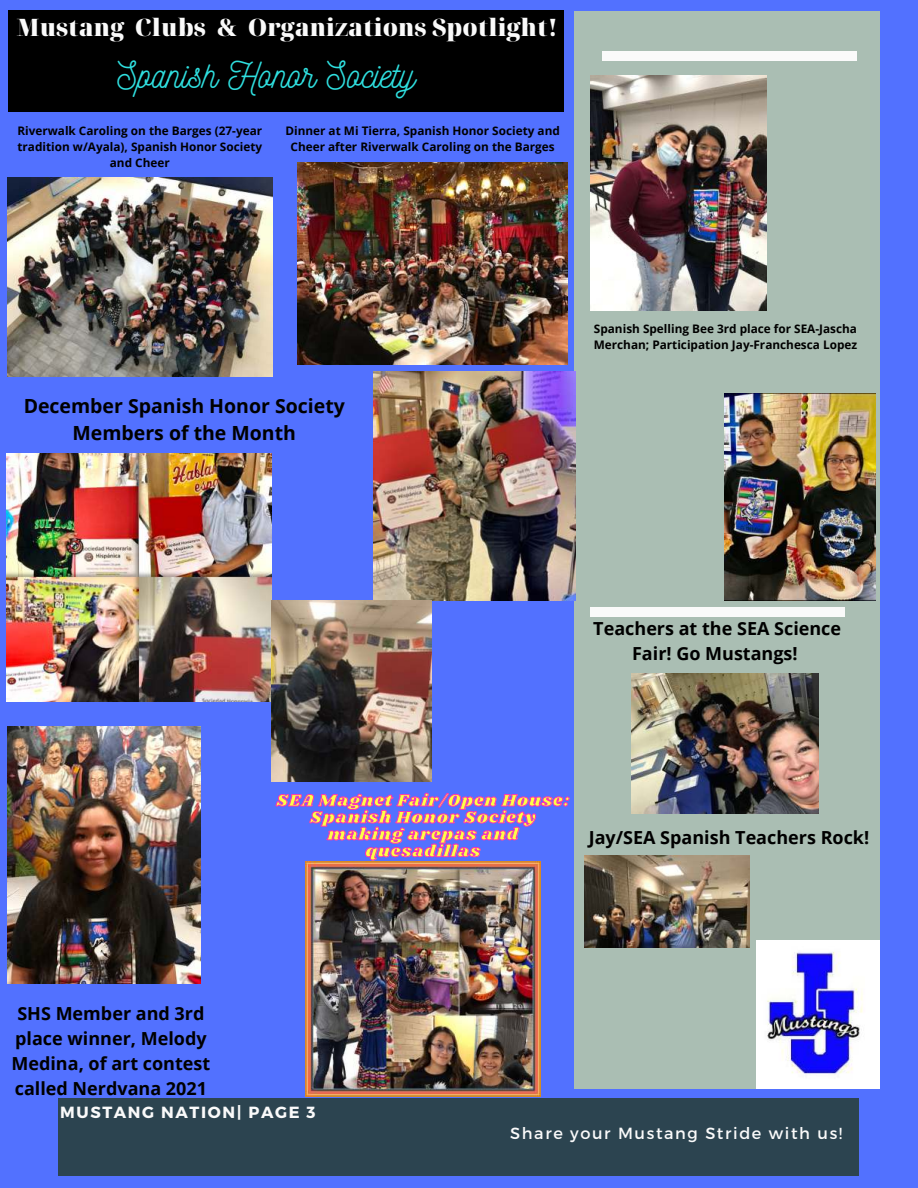
<style>
.page{position:relative;width:918px;height:1188px;background:#5271ff}
.page>*{position:absolute;margin:0;border:0;box-sizing:border-box;transform-origin:0 0}
.t1{font:37.05px "Nickainley";color:#2fdfdf}
.t2{font:900 24px "Noto Serif Display";color:#fafafa}
.t3{font:700 19.5px/27px "Open Sans";color:#000;text-align:center}
.t4{font:700 18px/24.8px "Open Sans";color:#000;text-align:center}
.t5{font:17.25px/16.8px "Shrikhand";letter-spacing:.05em;color:#fffd47;text-align:center}
.t6{font:16.2px "Montserrat";letter-spacing:.1em;color:#fafafa}
.t7{font:700 16.2px "Montserrat";letter-spacing:.1em;color:#fafafa}
.t8{font:700 11.85px/15.9px "Open Sans";color:#000;text-align:center}
</style>
<div class="page">
<div style="left:58px;top:1099px;width:801px;height:76px;background:#2c4450"></div>
<div style="left:575px;top:11px;width:305px;height:1078px;background:#aabeb3"></div>
<div style="left:602px;top:52px;width:254px;height:9px;background:#fafafa"></div>
<div style="left:590px;top:607px;width:254px;height:9px;background:#fafafa"></div>
<img style="left:757px;top:940px;width:122px;height:149px">
<div style="left:8px;top:10px;width:556px;height:101px;background:#000"></div>
<img style="left:590px;top:75px;width:177px;height:235px">
<img style="left:8px;top:178px;width:264px;height:199px">
<img style="left:297px;top:162px;width:270px;height:203px">
<img style="left:7px;top:454px;width:264px;height:247px">
<img style="left:305px;top:861px;width:235px;height:235px">
<img style="left:8px;top:727px;width:192px;height:256px">
<img style="left:725px;top:393px;width:151px;height:207px">
<img style="left:632px;top:674px;width:187px;height:139px">
<img style="left:585px;top:855px;width:164px;height:92px">
<img style="left:374px;top:372px;width:201px;height:228px">
<img style="left:272px;top:600px;width:160px;height:181px">
<svg style="left:276px;top:793px;width:293px;height:67px"></svg>
<h2 class="t2" style="left:17px;top:10px;width:543px">Mustang Clubs &amp; Organizations Spotlight!</h2>
<h1 class="t1" style="left:118px;top:51px;width:299px">Spanish Honor Society</h1>
<p class="t8" style="left:17px;top:122px;width:246px">Riverwalk Caroling on the Barges (27-year tradition w/Ayala), Spanish Honor Society and Cheer</p>
<p class="t8" style="left:285px;top:122px;width:276px">Dinner at Mi Tierra, Spanish Honor Society and<br>Cheer after Riverwalk Caroling on the Barges</p>
<h3 class="t3" style="left:24px;top:392px;width:323px">December Spanish Honor Society<br>Members of the Month</h3>
<p class="t8" style="left:594px;top:320px;width:265px;text-align:left">Spanish Spelling Bee 3rd place for SEA-Jascha<br>Merchan; Participation Jay-Franchesca Lopez</p>
<h3 class="t4" style="left:593px;top:616px;width:249px">Teachers at the SEA Science<br>Fair! Go Mustangs!</h3>
<h3 class="t5" style="left:277px;top:792px;width:295px">SEA Magnet Fair/Open House:<br>Spanish Honor Society making arepas and quesadillas</h3>
<h3 class="t4" style="left:589px;top:824px;width:282px">Jay/SEA Spanish Teachers Rock!</h3>
<h3 class="t4" style="left:12px;top:1001px;width:200px">SHS Member and 3rd place winner, Melody<br>Medina, of art contest called Nerdvana 2021</h3>
<h3 class="t7" style="left:60px;top:1102px;width:257px">MUSTANG NATION| PAGE 3</h3>
<h3 class="t6" style="left:510px;top:1124px;width:334px">Share your Mustang Stride with us!</h3>
</div>
